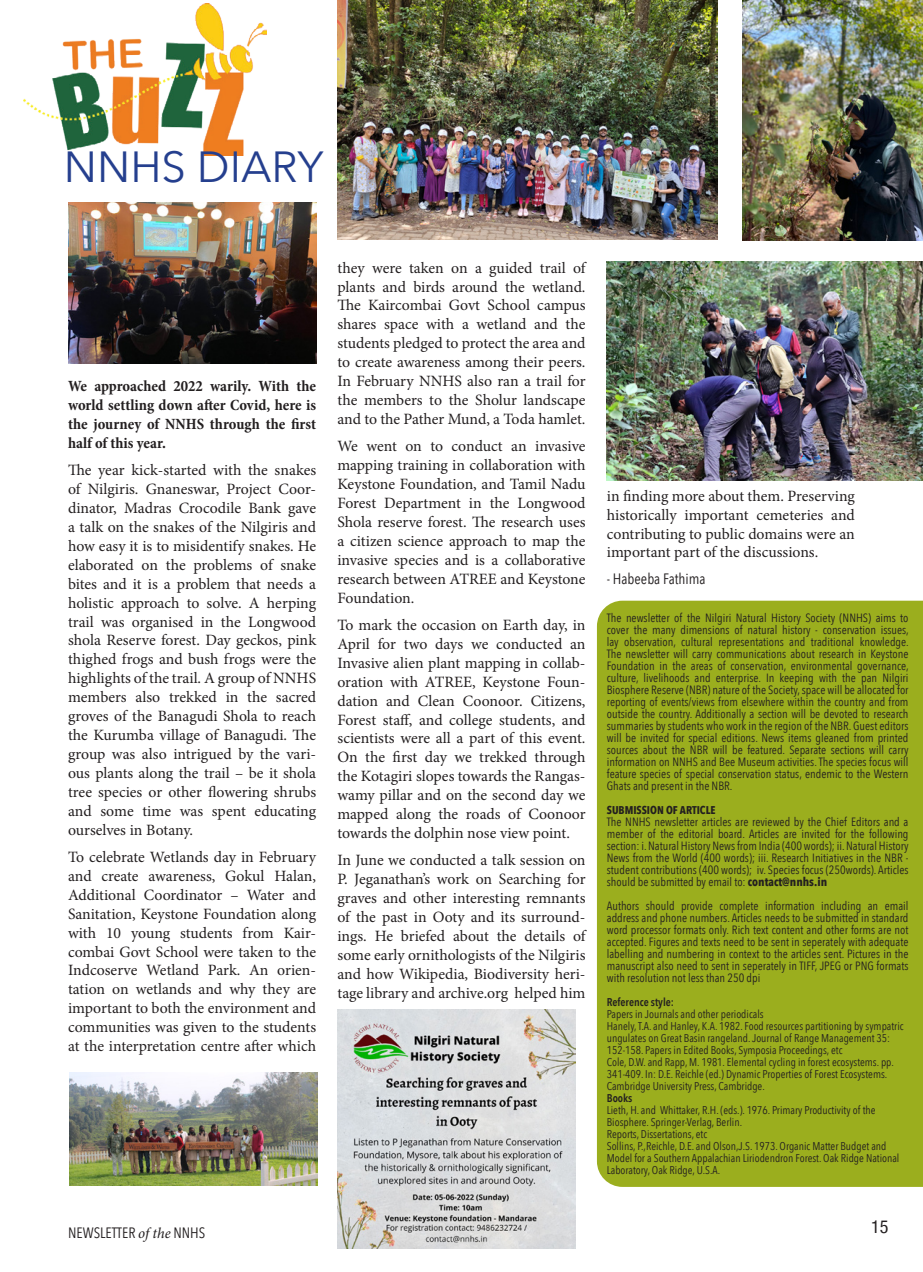
<style>
.page{position:relative;width:923px;height:1272px;background:#fff}
.page>*{position:absolute;margin:0;border:0;box-sizing:border-box;transform-origin:0 0}
.t1{font:43.5px "Avenir Next";color:#253f8e}
.t2{font:condensed 18px "Helvetica Neue LT Com";color:#231f20}
.Body_Text{font:15.75px/18.9px "Minion Pro";letter-spacing:-.005em;color:#231f20;text-align:justify}
.Body_Text-2{font:700 condensed 15.75px/18.9px "Minion Pro";color:#231f20;text-align:justify}
.Author{font:15px "Avenir Next Condensed";color:#231f20}
.t3{font:12px/12px "Avenir Next Condensed";color:#231f20;text-align:justify}
.t4{font:11.25px/12px "Avenir Next Condensed";color:#231f20}
.t5{font:600 11.25px "Avenir Next Condensed";color:#231f20}
.t6{font:700 11.25px "Avenir Next Condensed";color:#231f20}
.s1{font-family:"Minion Pro";font-style:italic}
.s2{font-weight:700}
</style>
<div class="page">
<div style="left:597px;top:600px;width:326px;height:586px;background:#9bae1e"></div>
<img style="left:23px;top:4px;width:243px;height:152px">
<img style="left:337px;top:0;width:381px;height:240px">
<img style="left:68px;top:202px;width:248px;height:161px">
<img style="left:607px;top:261px;width:316px;height:219px">
<img style="left:743px;top:0;width:180px;height:240px">
<img style="left:69px;top:1072px;width:248px;height:113px">
<img style="left:337px;top:1009px;width:238px;height:239px">
<p class="t1" style="left:64px;top:130px;width:261px">NNHS DIARY</p>
<p class="Body_Text-2" style="left:68px;top:376px;width:250px">We approached 2022 warily. With the world settling down after Covid, here is the journey of NNHS through the first half of this year.</p>
<p class="Body_Text" style="left:68px;top:461px;width:250px">The year kick-started with the snakes of Nilgiris. Gnaneswar, Project Coor&shy;dinator, Madras Crocodile Bank gave a talk on the snakes of the Nilgiris and how easy it is to misidentify snakes. He elaborated on the problems of snake bites and it is a problem that needs a holistic approach to solve. A herping trail was organised in the Longwood shola Reserve forest. Day geckos, pink thighed frogs and bush frogs were the highlights of the trail. A group of NNHS members also trekked in the sacred groves of the Banagudi Shola to reach the Kurumba village of Banagudi. The group was also intrigued by the vari&shy;ous plants along the trail – be it shola tree species or other flowering shrubs and some time was spent educating ourselves in Botany.</p>
<p class="Body_Text" style="left:68px;top:847px;width:250px">To celebrate Wetlands day in February and create awareness, Gokul Halan, Additional Coordinator – Water and Sanitation, Keystone Foundation along with 10 young students from Kair&shy;combai Govt School were taken to the Indcoserve Wetland Park. An orien&shy;tation on wetlands and why they are important to both the environment and communities was given to the students at the interpretation centre after which</p>
<p class="Author" style="left:68px;top:1219px;width:139px">NEWSLETTER <span class="s1">of the</span> NNHS</p>
<p class="Body_Text" style="left:337px;top:258px;width:250px">they were taken on a guided trail of plants and birds around the wetland.<br>The Kaircombai Govt School campus shares space with a wetland and the students pledged to protect the area and to create awareness among their peers.<br>In February NNHS also ran a trail for the members to the Sholur landscape and to the Pather Mund, a Toda hamlet.</p>
<p class="Body_Text" style="left:337px;top:437px;width:250px">We went on to conduct an invasive mapping training in collaboration with Keystone Foundation, and Tamil Nadu Forest Department in the Longwood Shola reserve forest. The research uses a citizen science approach to map the invasive species and is a collaborative research between ATREE and Keystone Foundation.</p>
<p class="Body_Text" style="left:337px;top:615px;width:250px">To mark the occasion on Earth day, in April for two days we conducted an Invasive alien plant mapping in collab&shy;oration with ATREE, Keystone Foun&shy;dation and Clean Coonoor. Citizens, Forest staff, and college students, and scientists were all a part of this event.<br>On the first day we trekked through the Kotagiri slopes towards the Rangas&shy;wamy pillar and on the second day we mapped along the roads of Coonoor towards the dolphin nose view point.</p>
<p class="Body_Text" style="left:337px;top:851px;width:250px">In June we conducted a talk session on P. Jeganathan’s work on Searching for graves and other interesting remnants of the past in Ooty and its surround&shy;ings. He briefed about the details of some early ornithologists of the Nilgiris and how Wikipedia, Biodiversity heri&shy;tage library and archive.org helped him</p>
<p class="Body_Text" style="left:607px;top:486px;width:250px">in finding more about them. Preserving historically important cemeteries and contributing to public domains were an important part of the discussions.</p>
<p class="Author" style="left:607px;top:566px;width:100px">- Habeeba Fathima</p>
<p class="t3" style="left:607px;top:611px;width:303px">The newsletter of the Nilgiri Natural History Society (NNHS) aims to cover the many dimensions of natural history - conservation issues, lay observation, cultural representations and traditional knowledge.<br>The newsletter will carry communications about research in Keystone Foundation in the areas of conservation, environmental governance, culture, livelihoods and enterprise. In keeping with the pan Nilgiri Biosphere Reserve (NBR) nature of the Society, space will be allocated for reporting of events/views from elsewhere within the country and from outside the country. Additionally a section will be devoted to research summaries by students who work in the region of the NBR. Guest editors will be invited for special editions. News items gleaned from printed sources about the NBR will be featured. Separate sections will carry information on NNHS and Bee Museum activities. The species focus will feature species of special conservation status, endemic to the Western Ghats and present in the NBR.</p>
<p class="t6" style="left:607px;top:803px;width:110px">SUBMISSION OF ARTICLE</p>
<p class="t3" style="left:607px;top:815px;width:303px">The NNHS newsletter articles are reviewed by the Chief Editors and a member of the editorial board. Articles are invited for the following section: i. Natural History News from India (400 words); ii. Natural History News from the World (400 words); iii. Research Initiatives in the NBR - student contributions (400 words); iv. Species focus (250words). Articles should be submitted by email to: <span class="s2">contact@nnhs.in</span></p>
<p class="t3" style="left:607px;top:899px;width:303px">Authors should provide complete information including an email address and phone numbers. Articles needs to be submitted in standard word processor formats only. Rich text content and other forms are not accepted. Figures and texts need to be sent in seperately with adequate labelling and numbering in context to the articles sent. Pictures in the manuscript also need to sent in seperately in TIFF, JPEG or PNG formats with resolution not less than 250 dpi</p>
<p class="t5" style="left:607px;top:992px;width:69px">Reference style:</p>
<p class="t4" style="left:607px;top:1007px;width:158px">Papers in Journals and other periodicals</p>
<p class="t4" style="left:607px;top:1019px;width:298px">Hanely, T.A. and Hanley, K.A. 1982. Food resources partitioning by sympatric ungulates on Great Basin rangeland. Journal of Range Management 35:<br>152-158. Papers in Edited Books, Symposia Proceedings, etc</p>
<p class="t4" style="left:607px;top:1055px;width:288px">Cole, D.W. and Rapp, M. 1981. Elemental cycling in forest ecosystems. pp.<br>341-409. In: D.E. Reichle (ed.) Dynamic Properties of Forest Ecosystems.<br>Cambridge University Press, Cambridge.</p>
<p class="t5" style="left:607px;top:1088px;width:27px">Books</p>
<p class="t4" style="left:607px;top:1103px;width:270px">Lieth, H. and Whittaker, R.H. (eds.). 1976. Primary Productivity of the<br>Biosphere. Springer-Verlag, Berlin.</p>
<p class="t4" style="left:607px;top:1127px;width:102px">Reports, Dissertations, etc</p>
<p class="t4" style="left:607px;top:1139px;width:294px">Sollins, P.,Reichle, D.E. and Olson,J.S. 1973. Organic Matter Budget and<br>Model for a Southern Appalachian Liriodendron Forest. Oak Ridge National<br>Laboratory, Oak Ridge, U.S.A.</p>
<p class="t2" style="left:871px;top:1215px;width:19px">15</p>
</div>
